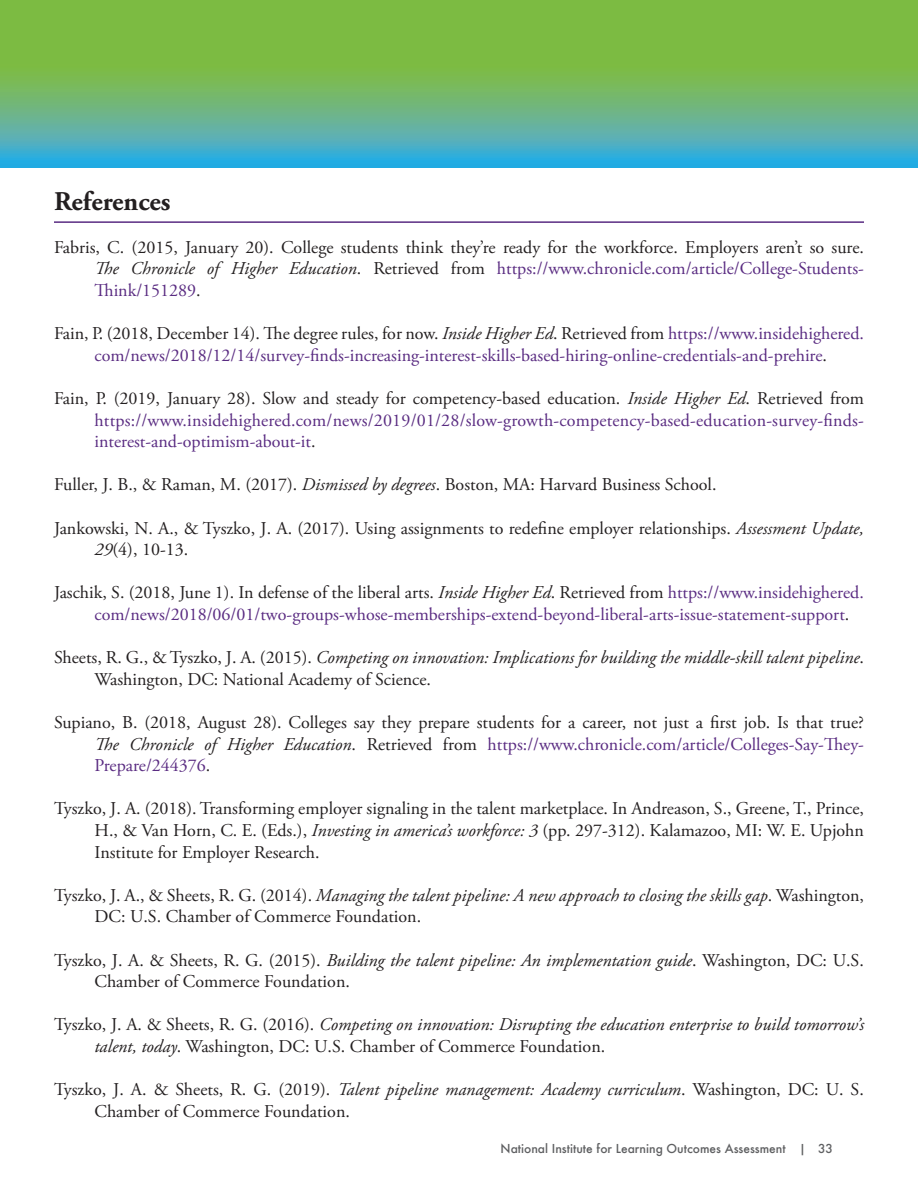
<style>
.page{position:relative;width:918px;height:1188px;background:#fff}
.page>*{position:absolute;margin:0;border:0;box-sizing:border-box;transform-origin:0 0}
.t1{font:700 27px "Adobe Garamond Pro";color:#231f20}
.t2{font:18px/21.6px "Adobe Garamond Pro";color:#231f20}
.t3{font:18px/21.6px "Adobe Garamond Pro";color:#5a2c82;text-align:center}
.t4{font:italic 18px/21.6px "Adobe Garamond Pro";color:#231f20}
.t5{font:500 12px "Futura";color:#5f6062}
.s1{font-style:italic}
.s2{color:#5a2c82}
.s3{color:#231f20}
.s4{font-style:italic;color:#231f20}
.s5{font-style:normal}
</style>
<div class="page">
<svg style="left:0;top:0;width:918px;height:167px;background:#6bb671"></svg>
<hr style="left:54px;top:221px;width:810px;height:2px;background:#5a2c82">
<h1 class="t1" style="left:54px;top:185px;width:118px">References</h1>
<p class="t2" style="left:94px;top:237px;width:771px;text-align:justify;text-indent:-40px">Fabris, C. (2015, January 20). College students think they’re ready for the workforce. Employers aren’t so sure.<br><span class="s1">The Chronicle of Higher Education</span>. Retrieved from <span class="s2">https://www.chronicle.com/article/College-Students-Think/151289</span>.</p>
<p class="t3" style="left:54px;top:323px;width:812px"><span class="s3">Fain, P. (2018, December 14). The degree rules, for now.</span> <span class="s4">Inside Higher Ed</span><span class="s3">. Retrieved from</span> https://www.insidehighered. com/news/2018/12/14/survey-finds-increasing-interest-skills-based-hiring-online-credentials-and-prehire<span class="s3">.</span></p>
<p class="t3" style="left:94px;top:388px;width:771px;text-align:justify;text-indent:-40px"><span class="s3">Fain, P. (2019, January 28). Slow and steady for competency-based education.</span> <span class="s4">Inside Higher Ed</span><span class="s3">. Retrieved from </span>https://www.insidehighered.com/news/2019/01/28/slow-growth-competency-based-education-survey-finds&shy;interest-and-optimism-about-it<span class="s3">.</span></p>
<p class="t2" style="left:54px;top:475px;width:664px">Fuller, J. B., &amp; Raman, M. (2017). <span class="s1">Dismissed by degrees</span>. Boston, MA: Harvard Business School.</p>
<p class="t2" style="left:94px;top:518px;width:771px;text-indent:-40px">Jankowski, N. A., &amp; Tyszko, J. A. (2017). Using assignments to redefine employer relationships. <span class="s1">Assessment Update,<br>29</span>(4), 10-13.</p>
<p class="t3" style="left:94px;top:583px;width:771px;text-align:left;text-indent:-40px"><span class="s3">Jaschik, S. (2018, June 1). In defense of the liberal arts.</span> <span class="s4">Inside Higher Ed</span><span class="s3">. Retrieved from</span> https://www.insidehighered. com/news/2018/06/01/two-groups-whose-memberships-extend-beyond-liberal-arts-issue-statement-support<span class="s3">.</span></p>
<p class="t4" style="left:94px;top:647px;width:771px;text-indent:-40px"><span class="s5">Sheets, R. G., &amp; Tyszko, J. A. (2015).</span> Competing on innovation: Implications for building the middle-skill talent pipeline<span class="s5">.<br>Washington, DC: National Academy of Science.</span></p>
<p class="t2" style="left:94px;top:712px;width:771px;text-align:justify;text-indent:-40px">Supiano, B. (2018, August 28). Colleges say they prepare students for a career, not just a first job. Is that true?<br><span class="s1">The Chronicle of Higher Education</span>. Retrieved from <span class="s2">https://www.chronicle.com/article/Colleges-Say-They-Prepare/244376</span>.</p>
<p class="t2" style="left:94px;top:799px;width:771px;text-align:justify;text-indent:-40px">Tyszko, J. A. (2018). Transforming employer signaling in the talent marketplace. In Andreason, S., Greene, T., Prince, H., &amp; Van Horn, C. E. (Eds.), <span class="s1">Investing in america’s workforce: 3</span> (pp. 297-312). Kalamazoo, MI: W. E. Upjohn Institute for Employer Research.</p>
<p class="t2" style="left:94px;top:885px;width:771px;text-indent:-40px">Tyszko, J. A., &amp; Sheets, R. G. (2014). <span class="s1">Managing the talent pipeline: A new approach to closing the skills gap</span>. Washington,<br>DC: U.S. Chamber of Commerce Foundation.</p>
<p class="t2" style="left:94px;top:950px;width:771px;text-indent:-40px">Tyszko, J. A. &amp; Sheets, R. G. (2015). <span class="s1">Building the talent pipeline: An implementation guide</span>. Washington, DC: U.S.<br>Chamber of Commerce Foundation.</p>
<p class="t4" style="left:94px;top:1014px;width:771px;text-indent:-40px"><span class="s5">Tyszko, J. A. &amp; Sheets, R. G. (2016).</span> Competing on innovation: Disrupting the education enterprise to build tomorrow’s talent, today<span class="s5">. Washington, DC: U.S. Chamber of Commerce Foundation.</span></p>
<p class="t2" style="left:94px;top:1079px;width:771px;text-indent:-40px">Tyszko, J. A. &amp; Sheets, R. G. (2019). <span class="s1">Talent pipeline management: Academy curriculum</span>. Washington, DC: U. S.<br>Chamber of Commerce Foundation.</p>
<p class="t5" style="left:500px;top:1140px;width:334px">National Institute for Learning Outcomes Assessment | 33</p>
</div>
